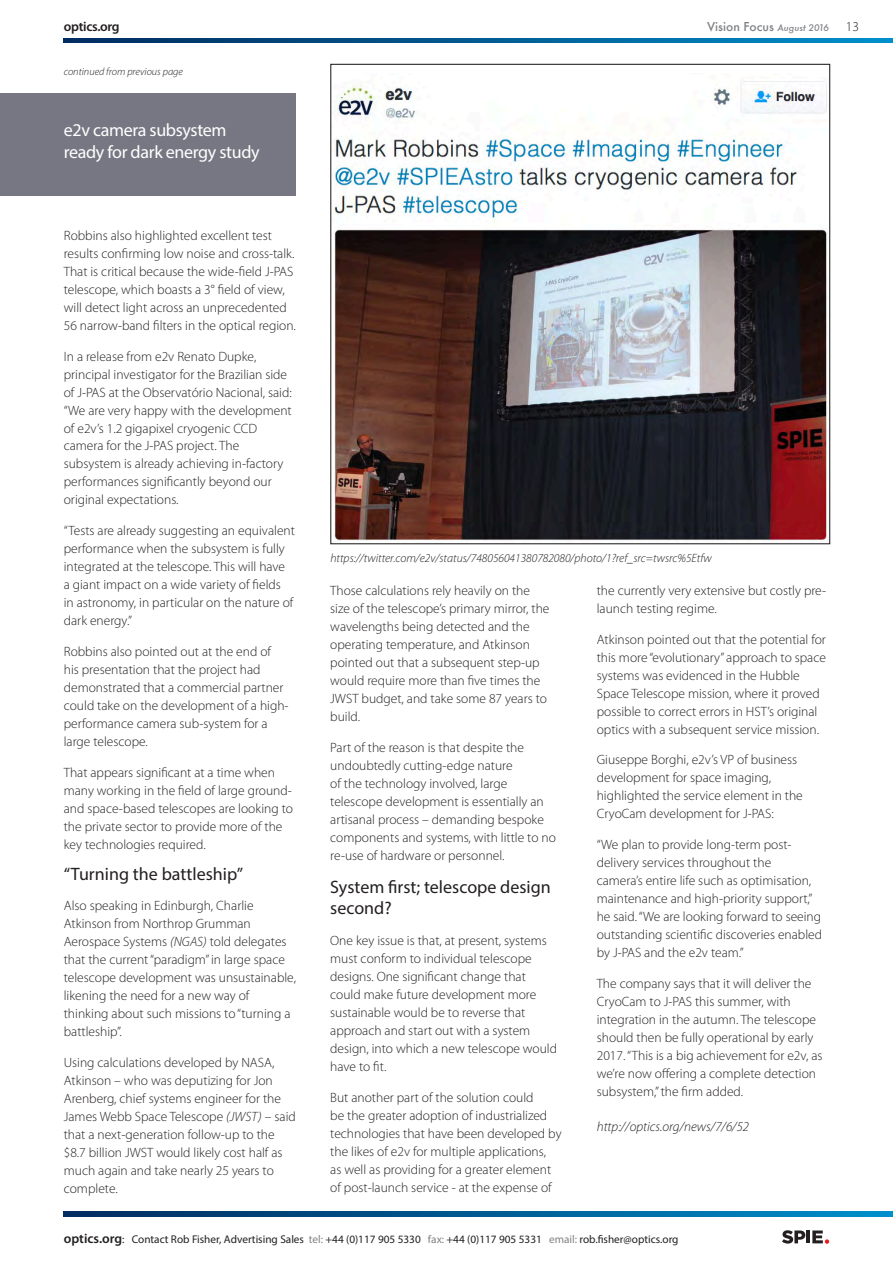
<style>
.page{position:relative;width:893px;height:1263px;background:#fff}
.page>*{position:absolute;margin:0;border:0;box-sizing:border-box;transform-origin:0 0}
.t1{font:18px/21px "Myriad Pro";color:#231f20}
.t2{font:18px/22.5px "Myriad Pro";letter-spacing:-.02em;color:#fff}
.t3{font:300 13.5px/18px "Myriad Pro";color:#231f20}
.t4{font:italic 300 13.5px "Myriad Pro";color:#231f20}
.t5{font:600 13.5px "Myriad Pro";letter-spacing:-.02em;color:#231f20}
.t6{font:italic 300 12px "Myriad Pro";color:#231f20}
.t7{font:500 12px "Futura";color:#808285}
.t8{font:11.25px "Myriad Pro";color:#231f20}
.t9{font:italic 300 10.5px "Myriad Pro";color:#231f20}
.s1{font-style:italic;font-size:9px}
.s2{font-style:italic}
.s3{font-weight:600;font-size:13.5px}
.s4{color:#808285}
</style>
<div class="page">
<svg style="left:64px;top:1212px;width:829px;height:4px;background:#005c93"></svg>
<svg style="left:64px;top:38px;width:829px;height:5px;background:#005c93"></svg>
<svg style="left:782px;top:1230px;width:47px;height:14px"></svg>
<div style="left:0;top:94px;width:295px;height:102px;background:#777783"></div>
<img style="left:333px;top:81px;width:495px;height:460px">
<p class="t5" style="left:64px;top:18px;width:57px">optics.org</p>
<p class="t7" style="left:707px;top:18px;width:124px">Vision Focus <span class="s1">August 2016</span></p>
<p class="t3" style="left:846px;top:18px;width:15px">13</p>
<p class="t9" style="left:64px;top:65px;width:121px">continued from previous page</p>
<p class="t2" style="left:64px;top:118px;width:197px">e2v camera subsystem ready for dark energy study</p>
<p class="t3" style="left:64px;top:226px;width:234px">Robbins also highlighted excellent test results confirming low noise and cross-talk.<br>That is critical because the wide-field J-PAS telescope, which boasts a 3° field of view, will detect light across an unprecedented 56 narrow-band filters in the optical region.</p>
<p class="t3" style="left:64px;top:347px;width:229px">In a release from e2v Renato Dupke, principal investigator for the Brazilian side of J-PAS at the Observatório Nacional, said: “We are very happy with the development of e2v’s 1.2 gigapixel cryogenic CCD camera for the J-PAS project. The subsystem is already achieving in-factory performances significantly beyond our original expectations.</p>
<p class="t3" style="left:64px;top:522px;width:233px">“Tests are already suggesting an equivalent performance when the subsystem is fully integrated at the telescope. This will have<br>a giant impact on a wide variety of fields<br>in astronomy, in particular on the nature of dark energy.”</p>
<p class="t3" style="left:64px;top:642px;width:226px">Robbins also pointed out at the end of his presentation that the project had demonstrated that a commercial partner could take on the development of a high&shy;performance camera sub-system for a large telescope.</p>
<p class="t3" style="left:64px;top:763px;width:231px">That appears significant at a time when many working in the field of large ground&shy;and space-based telescopes are looking to the private sector to provide more of the key technologies required.</p>
<p class="t1" style="left:64px;top:863px;width:181px">“Turning the battleship”</p>
<p class="t3" style="left:64px;top:897px;width:234px">Also speaking in Edinburgh, Charlie Atkinson from Northrop Grumman Aerospace Systems <span class="s2">(NGAS)</span> told delegates that the current “paradigm” in large space telescope development was unsustainable, likening the need for a new way of thinking about such missions to “turning a battleship”.</p>
<p class="t3" style="left:64px;top:1053px;width:234px">Using calculations developed by NASA, Atkinson – who was deputizing for Jon Arenberg, chief systems engineer for the James Webb Space Telescope <span class="s2">(JWST)</span> – said that a next-generation follow-up to the $8.7 billion JWST would likely cost half as much again and take nearly 25 years to complete.</p>
<p class="t6" style="left:330px;top:551px;width:383px">https://twitter.com/e2v/status/748056041380782080/photo/1?ref_src=twsrc%5Etfw</p>
<p class="t3" style="left:330px;top:581px;width:221px">Those calculations rely heavily on the size of the telescope’s primary mirror, the wavelengths being detected and the operating temperature, and Atkinson pointed out that a subsequent step-up would require more than five times the JWST budget, and take some 87 years to build.</p>
<p class="t3" style="left:330px;top:738px;width:227px">Part of the reason is that despite the undoubtedly cutting-edge nature<br>of the technology involved, large telescope development is essentially an artisanal process – demanding bespoke components and systems, with little to no re-use of hardware or personnel.</p>
<p class="t1" style="left:330px;top:876px;width:222px">System first; telescope design second?</p>
<p class="t3" style="left:330px;top:931px;width:228px">One key issue is that, at present, systems must conform to individual telescope designs. One significant change that could make future development more sustainable would be to reverse that approach and start out with a system design, into which a new telescope would have to fit.</p>
<p class="t3" style="left:330px;top:1088px;width:233px">But another part of the solution could<br>be the greater adoption of industrialized technologies that have been developed by the likes of e2v for multiple applications,<br>as well as providing for a greater element of post-launch service - at the expense of</p>
<p class="t3" style="left:597px;top:581px;width:231px">the currently very extensive but costly pre&shy;launch testing regime.</p>
<p class="t3" style="left:597px;top:630px;width:231px">Atkinson pointed out that the potential for this more “evolutionary” approach to space systems was evidenced in the Hubble Space Telescope mission, where it proved possible to correct errors in HST’s original optics with a subsequent service mission.</p>
<p class="t3" style="left:597px;top:751px;width:208px">Giuseppe Borghi, e2v’s VP of business development for space imaging, highlighted the service element in the CryoCam development for J-PAS:</p>
<p class="t3" style="left:597px;top:835px;width:227px">“We plan to provide long-term post&shy;delivery services throughout the<br>camera’s entire life such as optimisation, maintenance and high-priority support,” he said. “We are looking forward to seeing outstanding scientific discoveries enabled by J-PAS and the e2v team.”</p>
<p class="t3" style="left:597px;top:974px;width:227px">The company says that it will deliver the CryoCam to J-PAS this summer, with integration in the autumn. The telescope should then be fully operational by early 2017. “This is a big achievement for e2v, as we’re now offering a complete detection subsystem,” the firm added.</p>
<p class="t4" style="left:597px;top:1118px;width:154px">http://optics.org/news/7/6/52</p>
<p class="t8" style="left:64px;top:1232px;width:616px"><span class="s3">optics.org</span>: Contact Rob Fisher, Advertising Sales <span class="s4">tel:</span> +44 (0)117 905 5330 <span class="s4">fax:</span> +44 (0)117 905 5331 <span class="s4">email:</span> rob.fisher@optics.org</p>
</div>
